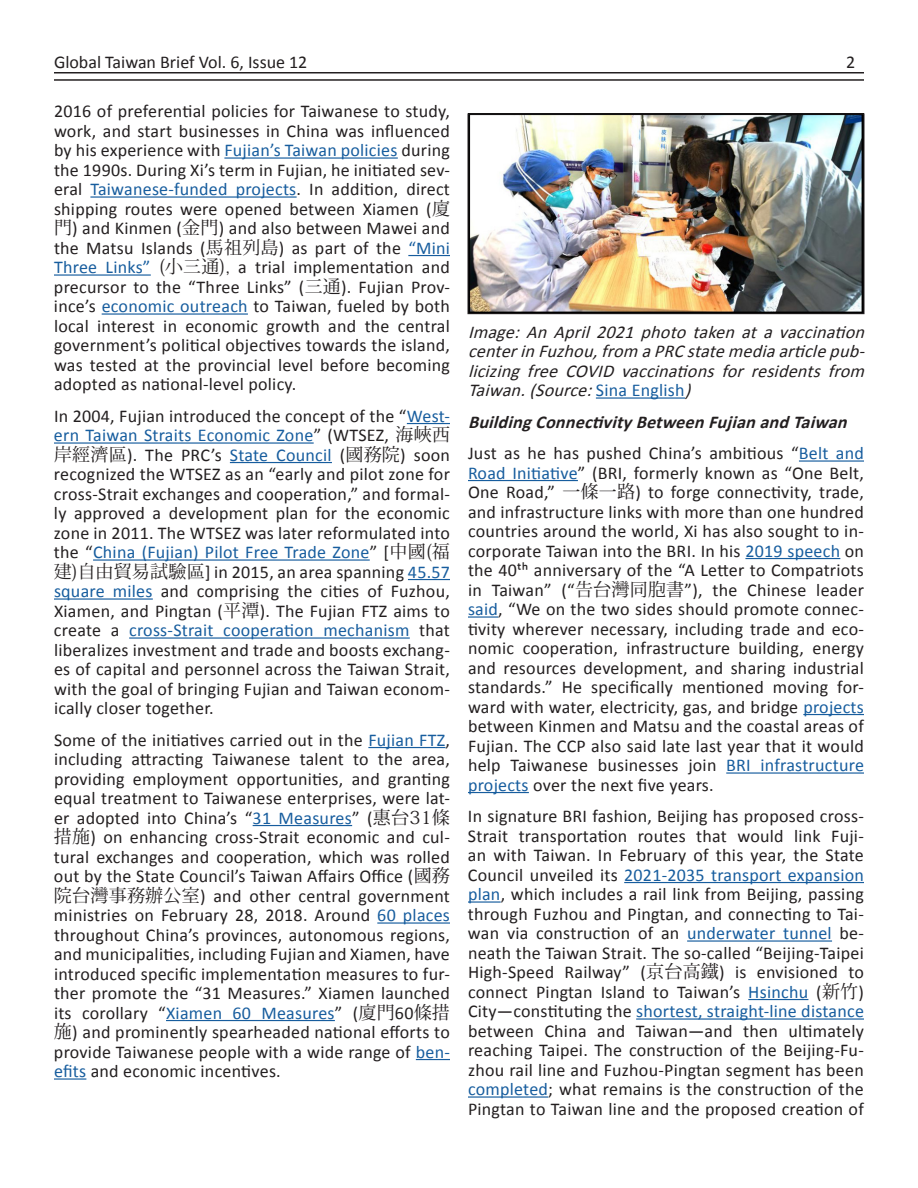
<style>
.page{position:relative;width:918px;height:1188px;background:#fff}
.page>*{position:absolute;margin:0;border:0;box-sizing:border-box;transform-origin:0 0}
.t1{font:18px/19.5px "Calibri";letter-spacing:.015em;color:#231f20;text-align:justify}
.t2{font:italic 18px/19.5px "Calibri";color:#231f20}
.t3{font:italic 700 18px/31.5px "Calibri";color:#231f20}
.s1{color:#175d9e}
.s2{font-family:"Koz Min Pr 6 N"}
.s3{font-style:normal;color:#175d9e}
.s4{font-weight:400;font-style:normal}
.s5{font-weight:400;font-style:normal;color:#175d9e}
</style>
<div class="page">
<hr style="left:54px;top:72px;width:810px;height:1px;background:#231f20">
<hr style="left:54px;top:79px;width:810px;height:2px;background:#231f20">
<hr style="left:224px;top:157px;width:174px;height:2px;background:#175d9e">
<hr style="left:90px;top:196px;width:207px;height:2px;background:#175d9e">
<hr style="left:408px;top:255px;width:42px;height:1px;background:#175d9e">
<hr style="left:54px;top:274px;width:97px;height:2px;background:#175d9e">
<hr style="left:102px;top:313px;width:146px;height:2px;background:#175d9e">
<hr style="left:407px;top:423px;width:43px;height:1px;background:#175d9e">
<hr style="left:54px;top:442px;width:260px;height:2px;background:#175d9e">
<hr style="left:230px;top:462px;width:102px;height:1px;background:#175d9e">
<hr style="left:93px;top:559px;width:277px;height:2px;background:#175d9e">
<hr style="left:408px;top:579px;width:42px;height:1px;background:#175d9e">
<hr style="left:54px;top:598px;width:99px;height:2px;background:#175d9e">
<hr style="left:129px;top:637px;width:281px;height:2px;background:#175d9e">
<hr style="left:368px;top:747px;width:78px;height:1px;background:#175d9e">
<hr style="left:253px;top:825px;width:99px;height:1px;background:#175d9e">
<hr style="left:377px;top:922px;width:73px;height:2px;background:#175d9e">
<hr style="left:166px;top:1020px;width:169px;height:1px;background:#175d9e">
<hr style="left:416px;top:1059px;width:34px;height:1px;background:#175d9e">
<hr style="left:54px;top:1078px;width:32px;height:2px;background:#175d9e">
<hr style="left:596px;top:397px;width:89px;height:2px;background:#175d9e">
<hr style="left:799px;top:460px;width:65px;height:2px;background:#175d9e">
<hr style="left:468px;top:480px;width:110px;height:1px;background:#175d9e">
<hr style="left:745px;top:558px;width:95px;height:1px;background:#175d9e">
<hr style="left:468px;top:616px;width:30px;height:2px;background:#175d9e">
<hr style="left:803px;top:714px;width:61px;height:1px;background:#175d9e">
<hr style="left:726px;top:772px;width:138px;height:2px;background:#175d9e">
<hr style="left:468px;top:792px;width:61px;height:1px;background:#175d9e">
<hr style="left:624px;top:882px;width:240px;height:1px;background:#175d9e">
<hr style="left:468px;top:901px;width:33px;height:2px;background:#175d9e">
<hr style="left:687px;top:940px;width:145px;height:2px;background:#175d9e">
<hr style="left:748px;top:999px;width:60px;height:1px;background:#175d9e">
<hr style="left:636px;top:1018px;width:228px;height:2px;background:#175d9e">
<hr style="left:468px;top:1096px;width:80px;height:2px;background:#175d9e">
<img style="left:470px;top:116px;width:392px;height:196px">
<div style="left:468px;top:114px;width:396px;height:200px;border:1px solid #231f20"></div>
<p class="t1" style="left:54px;top:53px;width:255px">Global Taiwan Brief Vol. 6, Issue 12</p>
<p class="t1" style="left:846px;top:51px;width:11px">2</p>
<p class="t1" style="left:54px;top:101px;width:398px">2016 of preferential policies for Taiwanese to study, work, and start businesses in China was influenced by his experience with <span class="s1">Fujian’s Taiwan policies</span> during the 1990s. During Xi’s term in Fujian, he initiated sev&shy;eral <span class="s1">Taiwanese-funded projects</span>. In addition, direct shipping routes were opened between Xiamen (<span class="s2">廈門</span>) and Kinmen (<span class="s2">金門</span>) and also between Mawei and the Matsu Islands (<span class="s2">馬祖列島</span>) as part of the <span class="s1">“Mini Three Links”</span> <span class="s2">(小三通),</span> a trial implementation and precursor to the “Three Links” (<span class="s2">三通</span>). Fujian Prov&shy;ince’s <span class="s1">economic outreach</span> to Taiwan, fueled by both local interest in economic growth and the central government’s political objectives towards the island, was tested at the provincial level before becoming adopted as national-level policy.</p>
<p class="t1" style="left:54px;top:405px;width:398px">In 2004, Fujian introduced the concept of the “<span class="s1">West&shy;ern Taiwan Straits Economic Zone</span>” (WTSEZ, <span class="s2">海峽西岸經濟區</span>). The PRC’s <span class="s1">State Council</span> (<span class="s2">國務院</span>) soon recognized the WTSEZ as an “early and pilot zone for cross-Strait exchanges and cooperation,” and formal&shy;ly approved a development plan for the economic zone in 2011. The WTSEZ was later reformulated into the “<span class="s1">China (Fujian) Pilot Free Trade Zone</span>” [<span class="s2">中國(福建)自由貿易試驗區</span>] in 2015, an area spanning <span class="s1">45.57 square miles</span> and comprising the cities of Fuzhou, Xiamen, and Pingtan (<span class="s2">平潭</span>). The Fujian FTZ aims to create a <span class="s1">cross-Strait cooperation mechanism</span> that liberalizes investment and trade and boosts exchang&shy;es of capital and personnel across the Taiwan Strait, with the goal of bringing Fujian and Taiwan econom&shy;ically closer together.</p>
<p class="t1" style="left:54px;top:729px;width:398px">Some of the initiatives carried out in the <span class="s1">Fujian FTZ</span>, including attracting Taiwanese talent to the area, providing employment opportunities, and granting equal treatment to Taiwanese enterprises, were lat&shy;er adopted into China’s “<span class="s1">31 Measures</span>” (<span class="s2">惠台31條措施</span>) on enhancing cross-Strait economic and cul&shy;tural exchanges and cooperation, which was rolled out by the State Council’s Taiwan Affairs Office (<span class="s2">國務院台灣事務辦公室</span>) and other central government ministries on February 28, 2018. Around <span class="s1">60 places </span>throughout China’s provinces, autonomous regions, and municipalities, including Fujian and Xiamen, have introduced specific implementation measures to fur&shy;ther promote the “31 Measures.” Xiamen launched its corollary “<span class="s1">Xiamen 60 Measures</span>” (<span class="s2">廈門</span>60<span class="s2">條措施</span>) and prominently spearheaded national efforts to provide Taiwanese people with a wide range of <span class="s1">ben&shy;efits</span> and economic incentives.</p>
<p class="t2" style="left:468px;top:321px;width:404px">Image:AnApril2021phototakenatavaccination centerinFuzhou,from aPRCstatemediaarticlepub&shy;licizing free COVID vaccinations for residents from Taiwan.(Source:<span class="s3">S i n a E n g l i s h</span> )</p>
<p class="t3" style="left:468px;top:405px;width:397px">BuildingConnectivityBetweenFujianandTaiwan<br><span class="s4">Just as he has pushed China’s ambitious “</span><span class="s5">Belt and</span></p>
<p class="t1" style="left:468px;top:462px;width:397px"><span class="s1">Road Initiative</span>” (BRI, formerly known as “One Belt, One Road,” <span class="s2">一條一路</span>) to forge connectivity, trade, and infrastructure links with more than one hundred countries around the world, Xi has also sought to in&shy;corporate Taiwan into the BRI. In his <span class="s1">2019 speech</span> on the 40th anniversary of the “A Letter to Compatriots in Taiwan” (“<span class="s2">告台灣同胞書</span>”), the Chinese leader <span class="s1">said</span>, “We on the two sides should promote connec&shy;tivity wherever necessary, including trade and eco&shy;nomic cooperation, infrastructure building, energy and resources development, and sharing industrial standards.” He specifically mentioned moving for&shy;ward with water, electricity, gas, and bridge <span class="s1">projects </span>between Kinmen and Matsu and the coastal areas of Fujian. The CCP also said late last year that it would help Taiwanese businesses join <span class="s1">BRI infrastructure projects</span> over the next five years.</p>
<p class="t1" style="left:468px;top:806px;width:397px">In signature BRI fashion, Beijing has proposed cross-Strait transportation routes that would link Fuji&shy;an with Taiwan. In February of this year, the State Council unveiled its <span class="s1">2021-2035 transport expansion plan</span>, which includes a rail link from Beijing, passing through Fuzhou and Pingtan, and connecting to Tai&shy;wan via construction of an <span class="s1">underwater tunnel</span> be&shy;neath the Taiwan Strait. The so-called “Beijing-Taipei High-Speed Railway” (<span class="s2">京台高鐵</span>) is envisioned to connect Pingtan Island to Taiwan’s <span class="s1">Hsinchu</span> (<span class="s2">新竹</span>)<br>City—constituting the <span class="s1">shortest, straight-line distance </span>between China and Taiwan—and then ultimately reaching Taipei. The construction of the Beijing-Fu&shy;zhou rail line and Fuzhou-Pingtan segment has been <span class="s1">completed</span>; what remains is the construction of the Pingtan to Taiwan line and the proposed creation of</p>
</div>
